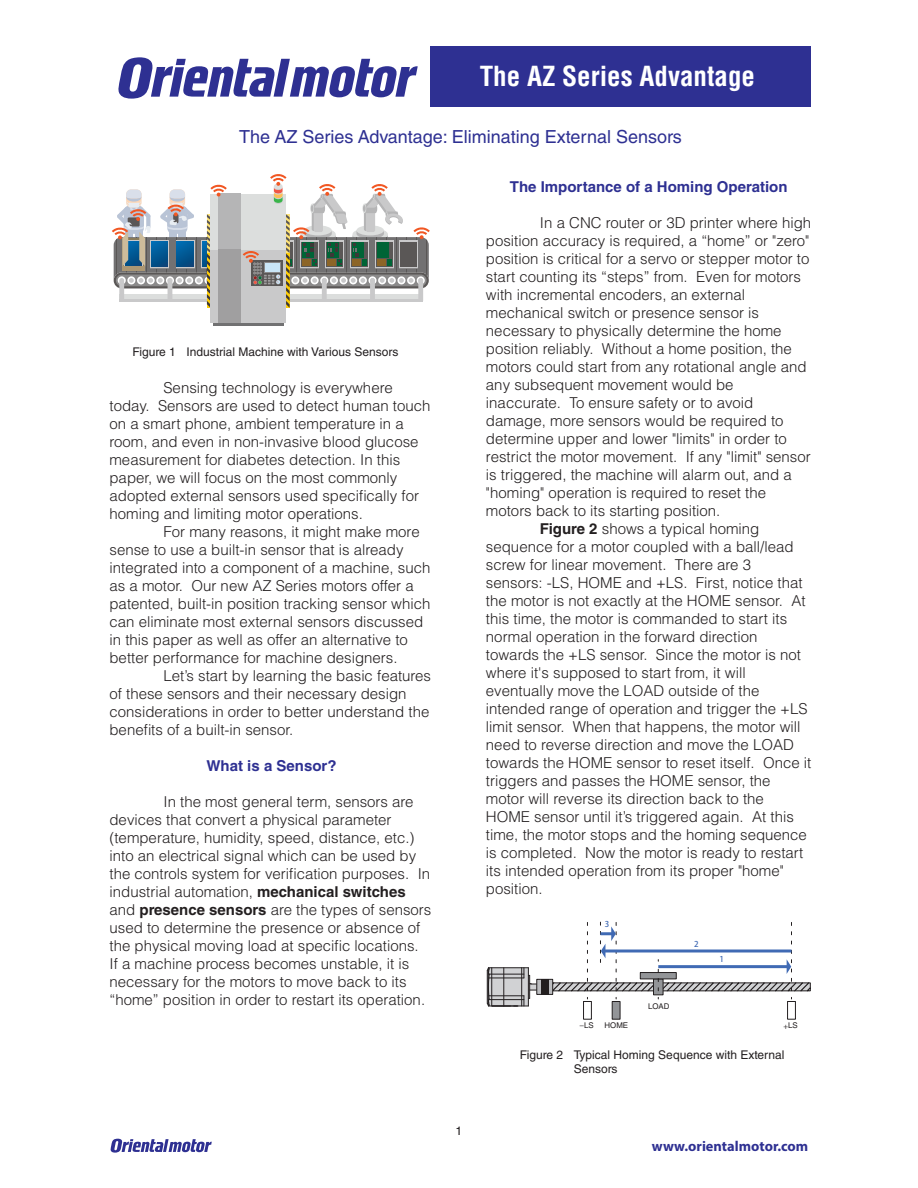
<style>
.page{position:relative;width:918px;height:1188px;background:#fff}
.page>*{position:absolute;margin:0;border:0;box-sizing:border-box;transform-origin:0 0}
.t1{font:700 condensed 27px "Helvetica LT Std";color:#fff}
.t2{font:18px "Helvetica LT Std";color:#2e3092}
.t3{font:300 15px/18px "Helvetica LT Std";color:#231f20}
.t4{font:700 15px "Helvetica LT Std";color:#2e3092}
.t5{font:700 14.4px "Myriad Pro";color:#2e3092}
.t6{font:12px/14.4px "Helvetica LT Std";color:#231f20}
.t7{font:500 8.1px "Koz Go Pr 6 N";color:#406ab4}
.t8{font:7.8px "Helvetica LT Std";color:#231f20}
.s1{font-weight:700}
</style>
<div class="page">
<div style="left:430px;top:46px;width:382px;height:60px;background:#2e3092"></div>
<svg style="left:119px;top:57px;width:299px;height:42px"></svg>
<svg style="left:111px;top:1139px;width:101px;height:14px"></svg>
<div style="left:213px;top:317px;width:71px;height:9px;background:#717172"></div>
<div style="left:210px;top:195px;width:76px;height:128px;background:#c9c9ca"></div>
<div style="left:219px;top:195px;width:22px;height:128px;background:#a09fa0"></div>
<svg style="left:112px;top:174px;width:318px;height:134px"></svg>
<div style="left:583px;top:1001px;width:9px;height:19px;background:#fff;border:1px solid #231f20"></div>
<div style="left:612px;top:1001px;width:8px;height:19px;background:#939598;border:1px solid #231f20"></div>
<div style="left:787px;top:1001px;width:9px;height:19px;background:#fff;border:1px solid #231f20"></div>
<svg style="left:486px;top:921px;width:325px;height:86px"></svg>
<div style="left:541px;top:979px;width:8px;height:15px;background:#231f20"></div>
<h1 class="t1" style="left:480px;top:59px;width:277px">The AZ Series Advantage</h1>
<p class="t2" style="left:239px;top:126px;width:444px">The AZ Series Advantage: Eliminating External Sensors</p>
<p class="t6" style="left:132px;top:344px;width:268px">Figure 1 Industrial Machine with Various Sensors</p>
<p class="t3" style="left:110px;top:378px;width:323px;text-indent:54px">Sensing technology is everywhere today. Sensors are used to detect human touch on a smart phone, ambient temperature in a room, and even in non-invasive blood glucose measurement for diabetes detection. In this paper, we will focus on the most commonly adopted external sensors used specifically for homing and limiting motor operations.</p>
<p class="t3" style="left:110px;top:522px;width:322px;text-indent:54px">For many reasons, it might make more sense to use a built-in sensor that is already integrated into a component of a machine, such as a motor. Our new AZ Series motors offer a patented, built-in position tracking sensor which can eliminate most external sensors discussed in this paper as well as offer an alternative to better performance for machine designers.</p>
<p class="t3" style="left:110px;top:666px;width:323px;text-indent:54px">Let’s start by learning the basic features of these sensors and their necessary design considerations in order to better understand the benefits of a built-in sensor.</p>
<p class="t4" style="left:206px;top:756px;width:132px">What is a Sensor?</p>
<p class="t3" style="left:110px;top:792px;width:323px;text-indent:54px">In the most general term, sensors are devices that convert a physical parameter (temperature, humidity, speed, distance, etc.) into an electrical signal which can be used by the controls system for verification purposes. In industrial automation, <span class="s1">mechanical switches </span>and <span class="s1">presence sensors</span> are the types of sensors used to determine the presence or absence of the physical moving load at specific locations.<br>If a machine process becomes unstable, it is necessary for the motors to move back to its “home” position in order to restart its operation.</p>
<p class="t6" style="left:456px;top:1124px;width:8px">1</p>
<p class="t4" style="left:510px;top:178px;width:279px">The Importance of a Homing Operation</p>
<p class="t3" style="left:540px;top:214px;width:273px">In a CNC router or 3D printer where high</p>
<p class="t3" style="left:486px;top:232px;width:325px">position accuracy is required, a “home” or "zero"</p>
<p class="t3" style="left:486px;top:250px;width:325px">position is critical for a servo or stepper motor to</p>
<p class="t3" style="left:486px;top:268px;width:317px">start counting its “steps” from. Even for motors</p>
<p class="t3" style="left:486px;top:286px;width:261px">with incremental encoders, an external</p>
<p class="t3" style="left:486px;top:304px;width:275px">mechanical switch or presence sensor is</p>
<p class="t3" style="left:486px;top:322px;width:297px">necessary to physically determine the home</p>
<p class="t3" style="left:486px;top:340px;width:307px">position reliably. Without a home position, the</p>
<p class="t3" style="left:486px;top:358px;width:322px">motors could start from any rotational angle and</p>
<p class="t3" style="left:486px;top:376px;width:249px">any subsequent movement would be</p>
<p class="t3" style="left:486px;top:394px;width:269px">inaccurate. To ensure safety or to avoid</p>
<p class="t3" style="left:486px;top:412px;width:299px">damage, more sensors would be required to</p>
<p class="t3" style="left:486px;top:430px;width:302px">determine upper and lower "limits" in order to</p>
<p class="t3" style="left:486px;top:448px;width:326px">restrict the motor movement. If any "limit" sensor</p>
<p class="t3" style="left:486px;top:466px;width:307px">is triggered, the machine will alarm out, and a</p>
<p class="t3" style="left:486px;top:484px;width:282px">"homing" operation is required to reset the</p>
<p class="t3" style="left:486px;top:502px;width:236px">motors back to its starting position.</p>
<p class="t3" style="left:540px;top:520px;width:221px"><span class="s1">Figure 2</span> shows a typical homing</p>
<p class="t3" style="left:486px;top:538px;width:309px">sequence for a motor coupled with a ball/lead</p>
<p class="t3" style="left:486px;top:556px;width:267px">screw for linear movement. There are 3</p>
<p class="t3" style="left:486px;top:574px;width:318px">sensors: -LS, HOME and +LS. First, notice that</p>
<p class="t3" style="left:486px;top:592px;width:321px">the motor is not exactly at the HOME sensor. At</p>
<p class="t3" style="left:486px;top:610px;width:303px">this time, the motor is commanded to start its</p>
<p class="t3" style="left:486px;top:628px;width:273px">normal operation in the forward direction</p>
<p class="t3" style="left:486px;top:646px;width:317px">towards the +LS sensor. Since the motor is not</p>
<p class="t3" style="left:486px;top:664px;width:261px">where it's supposed to start from, it will</p>
<p class="t3" style="left:486px;top:682px;width:275px">eventually move the LOAD outside of the</p>
<p class="t3" style="left:486px;top:700px;width:323px">intended range of operation and trigger the +LS</p>
<p class="t3" style="left:486px;top:718px;width:316px">limit sensor. When that happens, the motor will</p>
<p class="t3" style="left:486px;top:736px;width:309px">need to reverse direction and move the LOAD</p>
<p class="t3" style="left:486px;top:754px;width:327px">towards the HOME sensor to reset itself. Once it</p>
<p class="t3" style="left:486px;top:772px;width:286px">triggers and passes the HOME sensor, the</p>
<p class="t3" style="left:486px;top:790px;width:279px">motor will reverse its direction back to the</p>
<p class="t3" style="left:486px;top:808px;width:309px">HOME sensor until it’s triggered again. At this</p>
<p class="t3" style="left:486px;top:826px;width:322px">time, the motor stops and the homing sequence</p>
<p class="t3" style="left:486px;top:844px;width:319px">is completed. Now the motor is ready to restart</p>
<p class="t3" style="left:486px;top:862px;width:299px">its intended operation from its proper "home"</p>
<p class="t3" style="left:486px;top:880px;width:58px">position.</p>
<p class="t7" style="left:605px;top:919px;width:6px">3</p>
<p class="t8" style="left:648px;top:1002px;width:23px">LOAD</p>
<p class="t7" style="left:694px;top:940px;width:6px">2</p>
<p class="t7" style="left:720px;top:955px;width:6px">1</p>
<p class="t8" style="left:580px;top:1021px;width:16px">−LS</p>
<p class="t8" style="left:605px;top:1021px;width:25px">HOME</p>
<p class="t8" style="left:788px;top:1021px;width:11px">LS</p>
<p class="t6" style="left:574px;top:1048px;width:212px;text-indent:-54px">Figure 2 Typical Homing Sequence with External<br>Sensors</p>
<p class="t5" style="left:652px;top:1136px;width:158px">www.orientalmotor.com</p>
</div>
